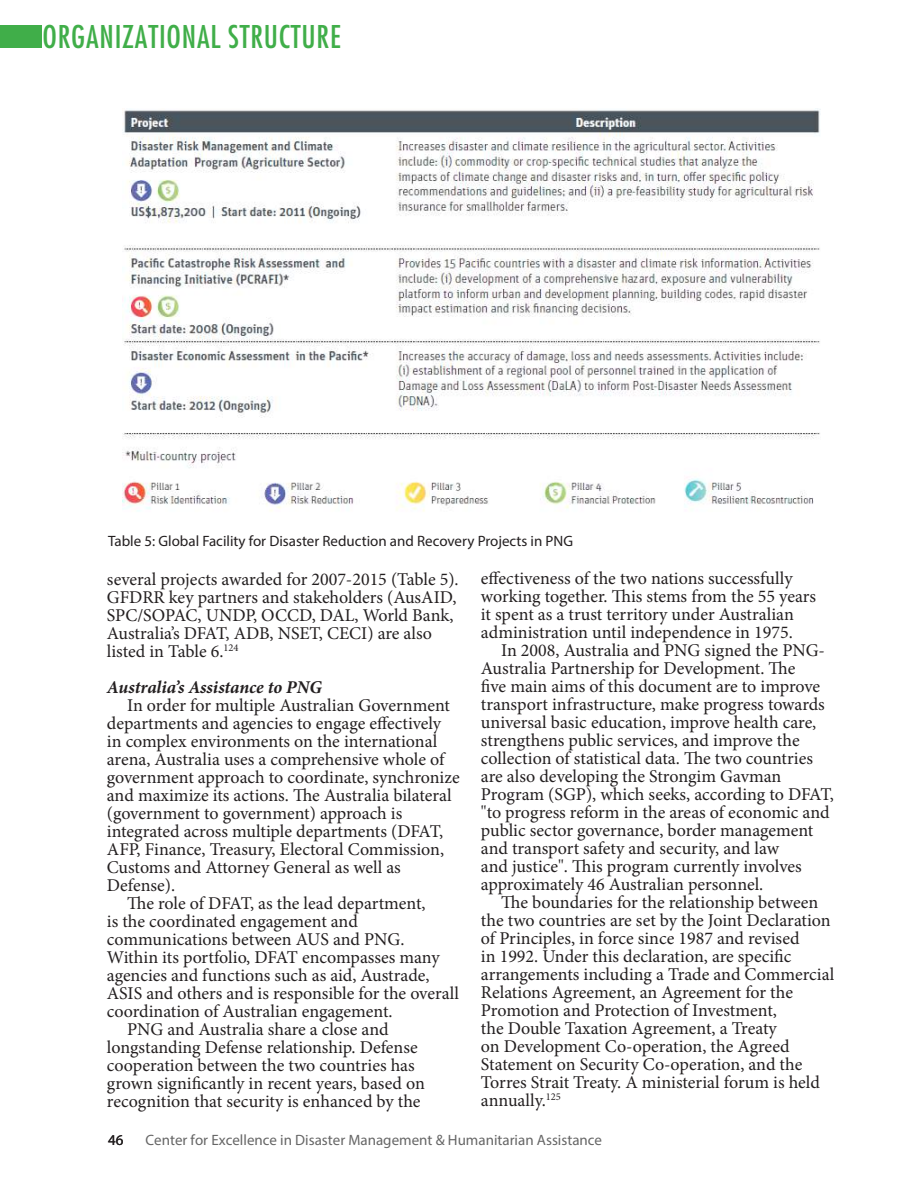
<style>
.page{position:relative;width:918px;height:1188px;background:#fff}
.page>*{position:absolute;margin:0;border:0;box-sizing:border-box;transform-origin:0 0}
.t1{font:condensed 30.6px "Futura Std";letter-spacing:.025em;color:#40ae49}
.t2{font:18px/18px "Minion Pro";color:#231f20}
.t3{font:italic 700 18px "Minion Pro";letter-spacing:-.005em;color:#231f20}
.t4{font:15px "Myriad Pro";color:#231f20}
.t5{font:15px "Myriad Pro";color:#666}
</style>
<div class="page">
<div style="left:0;top:25px;width:41px;height:23px;background:#40ae49"></div>
<img style="left:122px;top:108px;width:699px;height:404px">
<h1 class="t1" style="left:43px;top:18px;width:300px">ORGANIZATIONAL STRUCTURE</h1>
<p class="t4" style="left:108px;top:532px;width:467px">Table 5: Global Facility for Disaster Reduction and Recovery Projects in PNG</p>
<p class="t2" style="left:107px;top:570px;width:353px">several projects awarded for 2007-2015 (Table 5).<br>GFDRR key partners and stakeholders (AusAID, SPC/SOPAC, UNDP, OCCD, DAL, World Bank, Australia’s DFAT, ADB, NSET, CECI) are also listed in Table 6.<sup>124</sup></p>
<p class="t3" style="left:107px;top:674px;width:217px">Australia’s Assistance to PNG</p>
<p class="t2" style="left:127px;top:696px;width:324px">In order for multiple Australian Government</p>
<p class="t2" style="left:107px;top:714px;width:336px">departments and agencies to engage effectively</p>
<p class="t2" style="left:107px;top:732px;width:332px">in complex environments on the international</p>
<p class="t2" style="left:107px;top:750px;width:339px">arena, Australia uses a comprehensive whole of</p>
<p class="t2" style="left:107px;top:768px;width:354px">government approach to coordinate, synchronize</p>
<p class="t2" style="left:107px;top:786px;width:346px">and maximize its actions. The Australia bilateral</p>
<p class="t2" style="left:107px;top:804px;width:297px">(government to government) approach is</p>
<p class="t2" style="left:107px;top:822px;width:338px">integrated across multiple departments (DFAT,</p>
<p class="t2" style="left:107px;top:840px;width:339px">AFP, Finance, Treasury, Electoral Commission,</p>
<p class="t2" style="left:107px;top:858px;width:295px">Customs and Attorney General as well as</p>
<p class="t2" style="left:107px;top:876px;width:70px">Defense).</p>
<p class="t2" style="left:127px;top:894px;width:300px">The role of DFAT, as the lead department,</p>
<p class="t2" style="left:107px;top:912px;width:253px">is the coordinated engagement and</p>
<p class="t2" style="left:107px;top:930px;width:299px">communications between AUS and PNG.</p>
<p class="t2" style="left:107px;top:948px;width:334px">Within its portfolio, DFAT encompasses many</p>
<p class="t2" style="left:107px;top:966px;width:324px">agencies and functions such as aid, Austrade,</p>
<p class="t2" style="left:107px;top:984px;width:354px">ASIS and others and is responsible for the overall</p>
<p class="t2" style="left:107px;top:1002px;width:287px">coordination of Australian engagement.</p>
<p class="t2" style="left:127px;top:1020px;width:263px">PNG and Australia share a close and</p>
<p class="t2" style="left:107px;top:1038px;width:312px">longstanding Defense relationship. Defense</p>
<p class="t2" style="left:107px;top:1056px;width:309px">cooperation between the two countries has</p>
<p class="t2" style="left:107px;top:1074px;width:319px">grown significantly in recent years, based on</p>
<p class="t2" style="left:107px;top:1092px;width:315px">recognition that security is enhanced by the</p>
<p class="t2" style="left:481px;top:570px;width:337px">effectiveness of the two nations successfully working together. This stems from the 55 years it spent as a trust territory under Australian administration until independence in 1975.</p>
<p class="t2" style="left:481px;top:642px;width:355px;text-indent:20px">In 2008, Australia and PNG signed the PNG-Australia Partnership for Development. The<br>five main aims of this document are to improve transport infrastructure, make progress towards universal basic education, improve health care, strengthens public services, and improve the collection of statistical data. The two countries are also developing the Strongim Gavman Program (SGP), which seeks, according to DFAT, "to progress reform in the areas of economic and public sector governance, border management and transport safety and security, and law<br>and justice". This program currently involves approximately 46 Australian personnel.</p>
<p class="t2" style="left:481px;top:894px;width:355px;text-indent:20px">The boundaries for the relationship between the two countries are set by the Joint Declaration of Principles, in force since 1987 and revised<br>in 1992. Under this declaration, are specific arrangements including a Trade and Commercial Relations Agreement, an Agreement for the Promotion and Protection of Investment,<br>the Double Taxation Agreement, a Treaty<br>on Development Co-operation, the Agreed Statement on Security Co-operation, and the Torres Strait Treaty. A ministerial forum is held annually.<sup>125</sup></p>
<p class="t4" style="left:108px;top:1131px;width:17px">46</p>
<p class="t5" style="left:146px;top:1131px;width:458px">Center for Excellence in Disaster Management &amp; Humanitarian Assistance</p>
</div>
